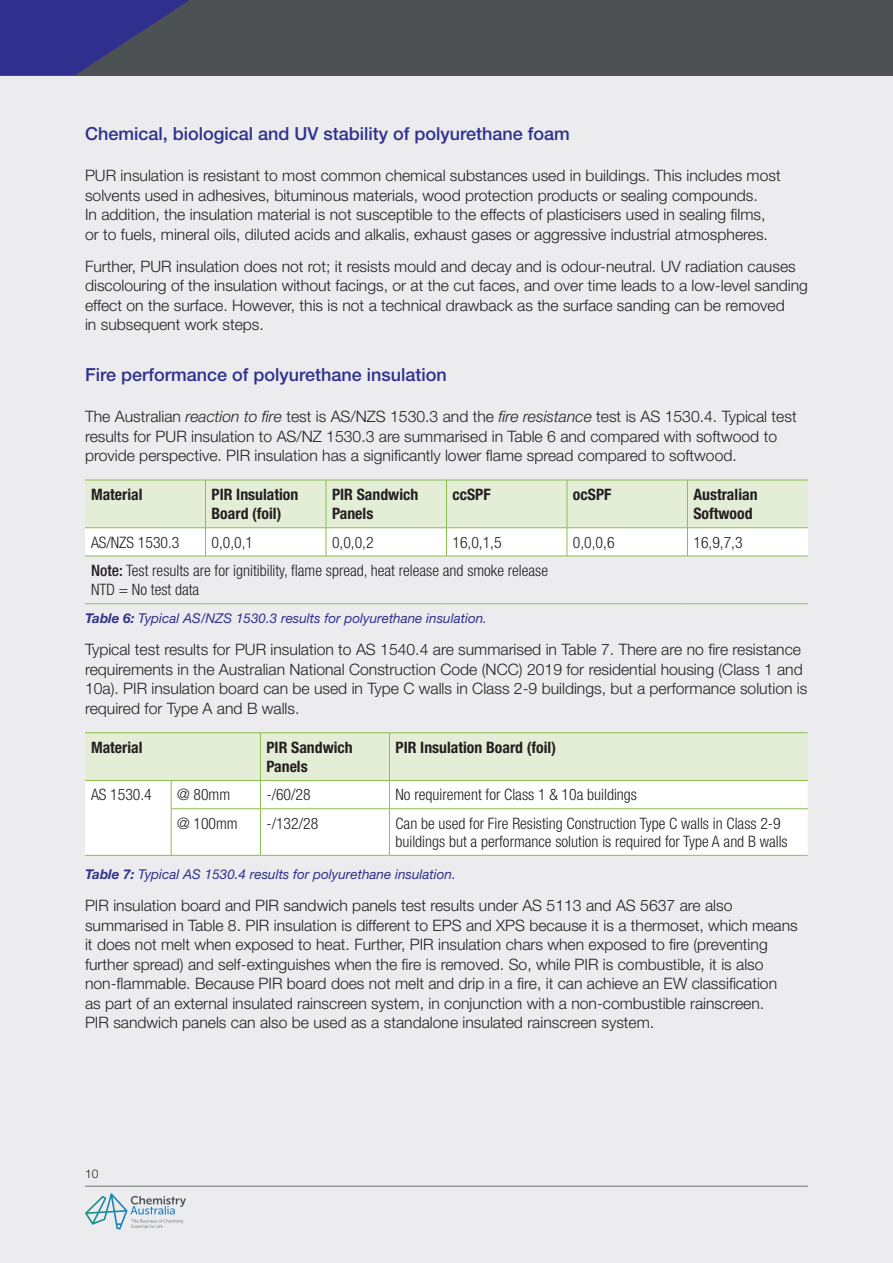
<style>
.page{position:relative;width:893px;height:1263px;background:#ececee}
.page>*{position:absolute;margin:0;border:0;box-sizing:border-box;transform-origin:0 0}
.t1{font:500 18px "Helvetica Neue LT Std";color:#2f308d}
.t2{font:300 15.75px/19.5px "Helvetica Neue LT Std";color:#231f20}
.t3{font:300 condensed 15.75px/19.5px "Helvetica Neue LT Std";color:#231f20}
.t4{font:700 condensed 15.75px/19.5px "Helvetica Neue LT Std";color:#231f20}
.t5{font:italic 13.5px "Helvetica Neue LT Std";color:#2f308d}
.t6{font:300 12px "Helvetica Neue LT Std";color:#231f20}
.s1{font-style:italic}
.s2{font-weight:500}
.s3{font-weight:700}
</style>
<div class="page">
<svg style="left:85px;top:1193px;width:101px;height:36px"></svg>
<hr style="left:85px;top:1186px;width:723px;height:1px;background:#6f7272">
<hr style="left:892px;top:839px;width:1px;height:424px;background:#ebf3e0">
<div style="left:0;top:0;width:893px;height:75px;background:#4d5153"></div>
<svg style="left:0;top:0;width:189px;height:75px"></svg>
<hr style="left:85px;top:603px;width:121px;height:1px;background:#8bbe4f">
<hr style="left:206px;top:603px;width:120px;height:1px;background:#8bbe4f">
<hr style="left:326px;top:603px;width:120px;height:1px;background:#8bbe4f">
<hr style="left:446px;top:603px;width:121px;height:1px;background:#8bbe4f">
<hr style="left:567px;top:603px;width:120px;height:1px;background:#8bbe4f">
<hr style="left:687px;top:603px;width:121px;height:1px;background:#8bbe4f">
<svg style="left:85px;top:480px;width:723px;height:76px;background:#eaf2e0"></svg>
<hr style="left:687px;top:527px;width:121px;height:1px;background:#8bbe4f">
<hr style="left:85px;top:556px;width:121px;height:1px;background:#8bbe4f">
<hr style="left:206px;top:556px;width:120px;height:1px;background:#8bbe4f">
<hr style="left:326px;top:556px;width:120px;height:1px;background:#8bbe4f">
<hr style="left:446px;top:556px;width:121px;height:1px;background:#8bbe4f">
<hr style="left:567px;top:556px;width:120px;height:1px;background:#8bbe4f">
<hr style="left:687px;top:556px;width:121px;height:1px;background:#8bbe4f">
<div style="left:85px;top:808px;width:723px;height:47px;background:#fff"></div>
<hr style="left:85px;top:732px;width:86px;height:1px;background:#8bbe4f">
<hr style="left:171px;top:732px;width:89px;height:1px;background:#8bbe4f">
<hr style="left:260px;top:732px;width:129px;height:1px;background:#8bbe4f">
<hr style="left:389px;top:732px;width:419px;height:1px;background:#8bbe4f">
<svg style="left:85px;top:733px;width:723px;height:75px;background:#ebf3e2"></svg>
<hr style="left:171px;top:808px;width:89px;height:1px;background:#8bbe4f">
<hr style="left:171px;top:809px;width:1px;height:46px;background:#8bbe4f">
<hr style="left:260px;top:808px;width:129px;height:1px;background:#8bbe4f">
<hr style="left:260px;top:809px;width:1px;height:46px;background:#8bbe4f">
<hr style="left:389px;top:808px;width:419px;height:1px;background:#8bbe4f">
<hr style="left:389px;top:809px;width:1px;height:46px;background:#8bbe4f">
<hr style="left:85px;top:855px;width:86px;height:1px;background:#8bbe4f">
<hr style="left:171px;top:855px;width:89px;height:1px;background:#8bbe4f">
<hr style="left:260px;top:855px;width:129px;height:1px;background:#8bbe4f">
<hr style="left:389px;top:855px;width:419px;height:1px;background:#8bbe4f">
<p class="t1" style="left:85px;top:123px;width:486px">Chemical, biological and UV stability of polyurethane foam</p>
<p class="t2" style="left:85px;top:165px;width:697px">PUR insulation is resistant to most common chemical substances used in buildings. This includes most solvents used in adhesives, bituminous materials, wood protection products or sealing compounds.<br>In addition, the insulation material is not susceptible to the effects of plasticisers used in sealing films, or to fuels, mineral oils, diluted acids and alkalis, exhaust gases or aggressive industrial atmospheres.</p>
<p class="t2" style="left:85px;top:256px;width:724px">Further, PUR insulation does not rot; it resists mould and decay and is odour-neutral. UV radiation causes discolouring of the insulation without facings, or at the cut faces, and over time leads to a low-level sanding effect on the surface. However, this is not a technical drawback as the surface sanding can be removed<br>in subsequent work steps.</p>
<p class="t1" style="left:85px;top:364px;width:363px">Fire performance of polyurethane insulation</p>
<p class="t2" style="left:85px;top:406px;width:713px">The Australian <span class="s1">reaction to fire</span> test is AS/NZS 1530.3 and the <span class="s1">fire resistance</span> test is AS 1530.4. Typical test results for PUR insulation to AS/NZ 1530.3 are summarised in Table 6 and compared with softwood to provide perspective. PIR insulation has a significantly lower flame spread compared to softwood.</p>
<p class="t4" style="left:91px;top:484px;width:53px">Material</p>
<p class="t4" style="left:212px;top:484px;width:88px">PIR Insulation<br>Board (foil)</p>
<p class="t4" style="left:332px;top:484px;width:88px">PIR Sandwich<br>Panels</p>
<p class="t4" style="left:452px;top:484px;width:40px">ccSPF</p>
<p class="t4" style="left:573px;top:484px;width:40px">ocSPF</p>
<p class="t4" style="left:693px;top:484px;width:66px">Australian<br>Softwood</p>
<p class="t3" style="left:91px;top:532px;width:90px">AS/NZS 1530.3</p>
<p class="t3" style="left:212px;top:532px;width:43px">0,0,0,1</p>
<p class="t3" style="left:332px;top:532px;width:43px">0,0,0,2</p>
<p class="t3" style="left:452px;top:532px;width:51px">16,0,1,5</p>
<p class="t3" style="left:573px;top:532px;width:43px">0,0,0,6</p>
<p class="t3" style="left:693px;top:532px;width:51px">16,9,7,3</p>
<p class="t3" style="left:91px;top:560px;width:459px"><span class="s2">Note:</span> Test results are for ignitibility, flame spread, heat release and smoke release<br>NTD = No test data</p>
<p class="t5" style="left:85px;top:610px;width:403px"><span class="s3">Table 6:</span> Typical AS/NZS 1530.3 results for polyurethane insulation.</p>
<p class="t2" style="left:85px;top:639px;width:724px">Typical test results for PUR insulation to AS 1540.4 are summarised in Table 7. There are no fire resistance requirements in the Australian National Construction Code (NCC) 2019 for residential housing (Class 1 and 10a). PIR insulation board can be used in Type C walls in Class 2-9 buildings, but a performance solution is required for Type A and B walls.</p>
<p class="t4" style="left:91px;top:737px;width:53px">Material</p>
<p class="t4" style="left:266px;top:737px;width:88px">PIR Sandwich<br>Panels</p>
<p class="t4" style="left:395px;top:737px;width:162px">PIR Insulation Board (foil)</p>
<p class="t3" style="left:91px;top:785px;width:62px">AS 1530.4</p>
<p class="t3" style="left:177px;top:785px;width:55px">@ 80mm</p>
<p class="t3" style="left:266px;top:785px;width:46px">-/60/28</p>
<p class="t3" style="left:395px;top:785px;width:243px">No requirement for Class 1 &amp; 10a buildings</p>
<p class="t3" style="left:177px;top:813px;width:62px">@ 100mm</p>
<p class="t3" style="left:266px;top:813px;width:53px">-/132/28</p>
<p class="t3" style="left:395px;top:814px;width:394px;line-height:18.3px">Can be used for Fire Resisting Construction Type C walls in Class 2-9 buildings but a performance solution is required for Type A and B walls</p>
<p class="t5" style="left:85px;top:866px;width:372px"><span class="s3">Table 7:</span> Typical AS 1530.4 results for polyurethane insulation.</p>
<p class="t2" style="left:85px;top:895px;width:714px">PIR insulation board and PIR sandwich panels test results under AS 5113 and AS 5637 are also summarised in Table 8. PIR insulation is different to EPS and XPS because it is a thermoset, which means it does not melt when exposed to heat. Further, PIR insulation chars when exposed to fire (preventing further spread) and self-extinguishes when the fire is removed. So, while PIR is combustible, it is also non-flammable. Because PIR board does not melt and drip in a fire, it can achieve an EW classification<br>as part of an external insulated rainscreen system, in conjunction with a non-combustible rainscreen.<br>PIR sandwich panels can also be used as a standalone insulated rainscreen system.</p>
<p class="t6" style="left:85px;top:1166px;width:15px">10</p>
</div>
